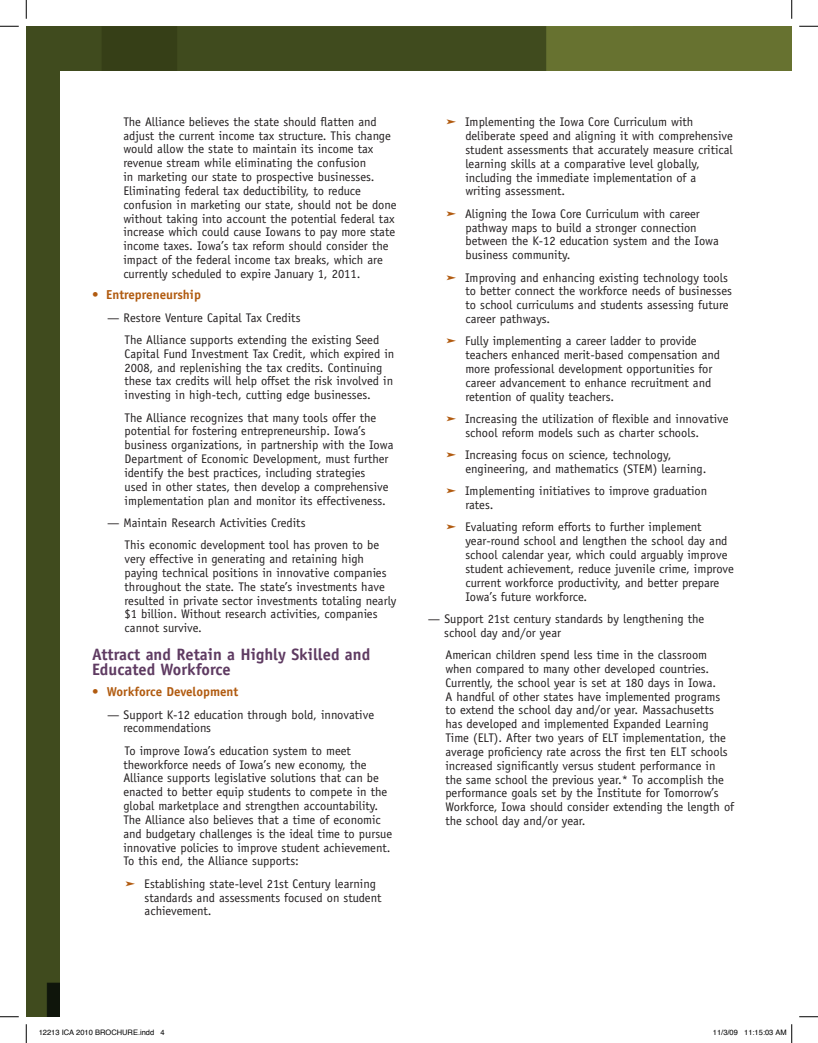
<style>
.page{position:relative;width:818px;height:1043px;background:#fff}
.page>*{position:absolute;margin:0;border:0;box-sizing:border-box;transform-origin:0 0}
.t1{font:700 16.5px/15.2px "Officina Sans";color:#5f3b62}
.t2{font:700 13px "Officina Sans";color:#b15b10}
.t3{font:12.5px/13.9px "Officina Sans";color:#231f20}
.t4{font:7.5px "Helvetica";color:#000}
.s1{font-family:"Monotype Sorts";color:#b15b10}
</style>
<div class="page">
<img style="left:26px;top:26px;width:765px;height:990px">
<div style="left:60px;top:71px;width:731px;height:945px;background:#fff"></div>
<svg style="left:0;top:25px;width:19px;height:2px"></svg>
<svg style="left:799px;top:25px;width:19px;height:2px"></svg>
<svg style="left:0;top:1016px;width:19px;height:1px"></svg>
<svg style="left:799px;top:1016px;width:19px;height:1px"></svg>
<svg style="left:25px;top:0;width:2px;height:19px"></svg>
<svg style="left:25px;top:1024px;width:2px;height:18px"></svg>
<svg style="left:791px;top:0;width:1px;height:19px"></svg>
<svg style="left:791px;top:1024px;width:1px;height:18px"></svg>
<p class="t3" style="left:123px;top:114px;width:274px">The Alliance believes the state should flatten and adjust the current income tax structure. This change would allow the state to maintain its income tax revenue stream while eliminating the confusion<br>in marketing our state to prospective businesses.<br>Eliminating federal tax deductibility, to reduce confusion in marketing our state, should not be done without taking into account the potential federal tax increase which could cause Iowans to pay more state income taxes. Iowa’s tax reform should consider the impact of the federal income tax breaks, which are currently scheduled to expire January 1, 2011.</p>
<p class="t2" style="left:92px;top:287px;width:110px">• Entrepreneurship</p>
<p class="t3" style="left:125px;top:306px;width:256px;line-height:22.2px;text-indent:-18px">— Restore Venture Capital Tax Credits<br>The Alliance supports extending the existing Seed</p>
<p class="t3" style="left:125px;top:346px;width:271px">Capital Fund Investment Tax Credit, which expired in 2008, and replenishing the tax credits. Continuing these tax credits will help offset the risk involved in investing in high-tech, cutting edge businesses.</p>
<p class="t3" style="left:125px;top:410px;width:270px">The Alliance recognizes that many tools offer the potential for fostering entrepreneurship. Iowa’s business organizations, in partnership with the Iowa Department of Economic Development, must further identify the best practices, including strategies<br>used in other states, then develop a comprehensive implementation plan and monitor its effectiveness.</p>
<p class="t3" style="left:125px;top:511px;width:256px;line-height:22.2px;text-indent:-18px">— Maintain Research Activities Credits<br>This economic development tool has proven to be</p>
<p class="t3" style="left:125px;top:552px;width:273px">very effective in generating and retaining high paying technical positions in innovative companies throughout the state. The state’s investments have resulted in private sector investments totaling nearly $1 billion. Without research activities, companies cannot survive.</p>
<h1 class="t1" style="left:92px;top:646px;width:280px">Attract and Retain a Highly Skilled and<br>Educated Workforce</h1>
<p class="t2" style="left:92px;top:683px;width:148px">• Workforce Development</p>
<p class="t3" style="left:123px;top:707px;width:252px;text-indent:-16px">— Support K-12 education through bold, innovative recommendations</p>
<p class="t3" style="left:123px;top:743px;width:270px">To improve Iowa’s education system to meet theworkforce needs of Iowa’s new economy, the Alliance supports legislative solutions that can be enacted to better equip students to compete in the global marketplace and strengthen accountability.<br>The Alliance also believes that a time of economic and budgetary challenges is the ideal time to pursue innovative policies to improve student achievement.<br>To this end, the Alliance supports:</p>
<p class="t3" style="left:145px;top:876px;width:238px;text-indent:-20px"><span class="s1">‰</span> Establishing state-level 21st Century learning standards and assessments focused on student achievement.</p>
<p class="t3" style="left:465px;top:115px;width:269px;text-indent:-20px"><span class="s1">‰</span> Implementing the Iowa Core Curriculum with deliberate speed and aligning it with comprehensive student assessments that accurately measure critical learning skills at a comparative level globally, including the immediate implementation of a writing assessment.</p>
<p class="t3" style="left:465px;top:207px;width:255px;text-indent:-20px"><span class="s1">‰</span> Aligning the Iowa Core Curriculum with career pathway maps to build a stronger connection between the K-12 education system and the Iowa business community.</p>
<p class="t3" style="left:465px;top:270px;width:268px;text-indent:-20px"><span class="s1">‰</span> Improving and enhancing existing technology tools to better connect the workforce needs of businesses to school curriculums and students assessing future career pathways.</p>
<p class="t3" style="left:465px;top:334px;width:256px;text-indent:-20px"><span class="s1">‰</span> Fully implementing a career ladder to provide teachers enhanced merit-based compensation and more professional development opportunities for career advancement to enhance recruitment and retention of quality teachers.</p>
<p class="t3" style="left:465px;top:412px;width:265px;text-indent:-20px"><span class="s1">‰</span> Increasing the utilization of flexible and innovative school reform models such as charter schools.</p>
<p class="t3" style="left:465px;top:448px;width:242px;text-indent:-20px"><span class="s1">‰</span> Increasing focus on science, technology, engineering, and mathematics (STEM) learning.</p>
<p class="t3" style="left:465px;top:484px;width:243px;text-indent:-20px"><span class="s1">‰</span> Implementing initiatives to improve graduation rates.</p>
<p class="t3" style="left:465px;top:520px;width:270px;text-indent:-20px"><span class="s1">‰</span> Evaluating reform efforts to further implement year-round school and lengthen the school day and school calendar year, which could arguably improve student achievement, reduce juvenile crime, improve current workforce productivity, and better prepare Iowa’s future workforce.</p>
<p class="t3" style="left:444px;top:611px;width:261px;text-indent:-16px">— Support 21st century standards by lengthening the school day and/or year</p>
<p class="t3" style="left:445px;top:648px;width:290px">American children spend less time in the classroom when compared to many other developed countries.<br>Currently, the school year is set at 180 days in Iowa.<br>A handful of other states have implemented programs to extend the school day and/or year. Massachusetts has developed and implemented Expanded Learning Time (ELT). After two years of ELT implementation, the average proficiency rate across the first ten ELT schools increased significantly versus student performance in the same school the previous year.* To accomplish the performance goals set by the Institute for Tomorrow’s Workforce, Iowa should consider extending the length of the school day and/or year.</p>
<p class="t4" style="left:39px;top:1027px;width:127px">12213 ICA 2010 BROCHURE.indd 4</p>
<p class="t4" style="left:712px;top:1027px;width:75px">11/3/09 11:15:03 AM</p>
</div>
